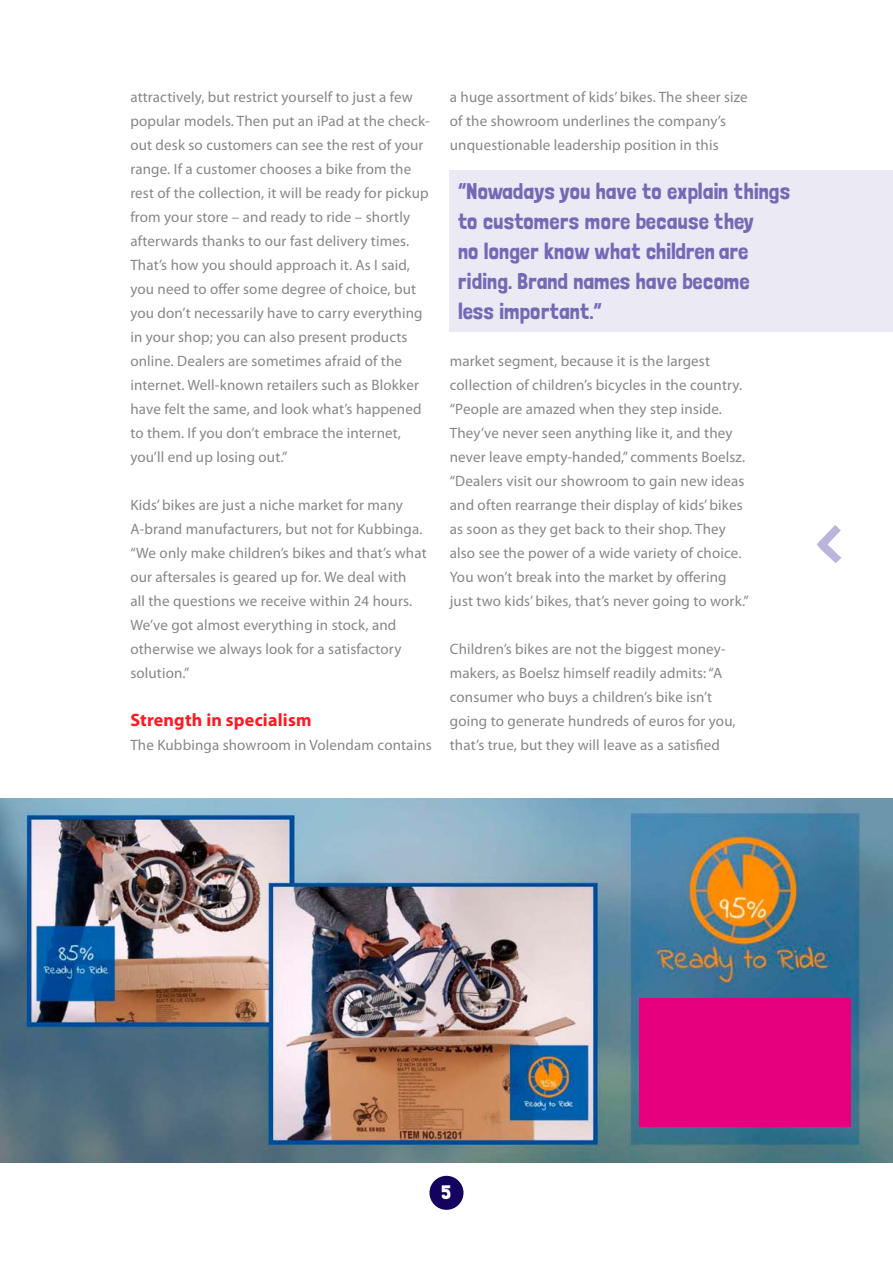
<style>
.page{position:relative;width:893px;height:1263px;background:#fff}
.page>*{position:absolute;margin:0;border:0;box-sizing:border-box;transform-origin:0 0}
.t1{font:75px "Londrina Solid";color:#bab6db}
.t2{font:22.5px/30px "Londrina Solid";color:#736ab6}
.t3{font:19.5px "Londrina Solid";color:#fff}
.t4{font:700 18px "Myriad Pro";letter-spacing:.01em;color:#ff1921}
.t5{font:15px/24px "Myriad Pro";letter-spacing:.01em;color:#878787}
</style>
<div class="page">
<div style="left:429px;top:1176px;width:34px;height:34px;background:#14025e;border-radius:50%"></div>
<img style="left:0;top:798px;width:893px;height:364px">
<div style="left:450px;top:170px;width:443px;height:162px;background:#ebe9f4"></div>
<div style="left:639px;top:998px;width:211px;height:128px;background:#e6007d"></div>
<p class="t5" style="left:130px;top:85px;width:301px">attractively, but restrict yourself to just a few popular models. Then put an iPad at the check&shy;out desk so customers can see the rest of your range. If a customer chooses a bike from the rest of the collection, it will be ready for pickup from your store – and ready to ride – shortly afterwards thanks to our fast delivery times.<br>That’s how you should approach it. As I said, you need to offer some degree of choice, but you don’t necessarily have to carry everything in your shop; you can also present products online. Dealers are sometimes afraid of the internet. Well-known retailers such as Blokker have felt the same, and look what’s happened to them. If you don’t embrace the internet, you’ll end up losing out.”</p>
<p class="t5" style="left:130px;top:493px;width:298px">Kids’ bikes are just a niche market for many A-brand manufacturers, but not for Kubbinga. “We only make children’s bikes and that’s what our aftersales is geared up for. We deal with<br>all the questions we receive within 24 hours.<br>We’ve got almost everything in stock, and otherwise we always look for a satisfactory solution.”</p>
<p class="t4" style="left:130px;top:708px;width:183px">Strength in specialism</p>
<p class="t5" style="left:130px;top:733px;width:303px">The Kubbinga showroom in Volendam contains</p>
<p class="t5" style="left:450px;top:85px;width:299px">a huge assortment of kids’ bikes. The sheer size of the showroom underlines the company’s unquestionable leadership position in this</p>
<h2 class="t2" style="left:458px;top:175px;width:334px">“Nowadays you have to explain things to customers more because they<br>no longer know what children are riding. Brand names have become less important.”</h2>
<p class="t5" style="left:450px;top:349px;width:301px">market segment, because it is the largest collection of children’s bicycles in the country. “People are amazed when they step inside.<br>They’ve never seen anything like it, and they never leave empty-handed,” comments Boelsz. “Dealers visit our showroom to gain new ideas and often rearrange their display of kids’ bikes as soon as they get back to their shop. They also see the power of a wide variety of choice.<br>You won’t break into the market by offering just two kids’ bikes, that’s never going to work.”</p>
<p class="t5" style="left:450px;top:637px;width:287px">Children’s bikes are not the biggest money&shy;makers, as Boelsz himself readily admits: “A consumer who buys a children’s bike isn’t going to generate hundreds of euros for you, that’s true, but they will leave as a satisfied</p>
<h1 class="t1" style="left:816px;top:494px;width:28px">&lt;</h1>
<h3 class="t3" style="left:442px;top:1180px;width:11px">5</h3>
</div>
